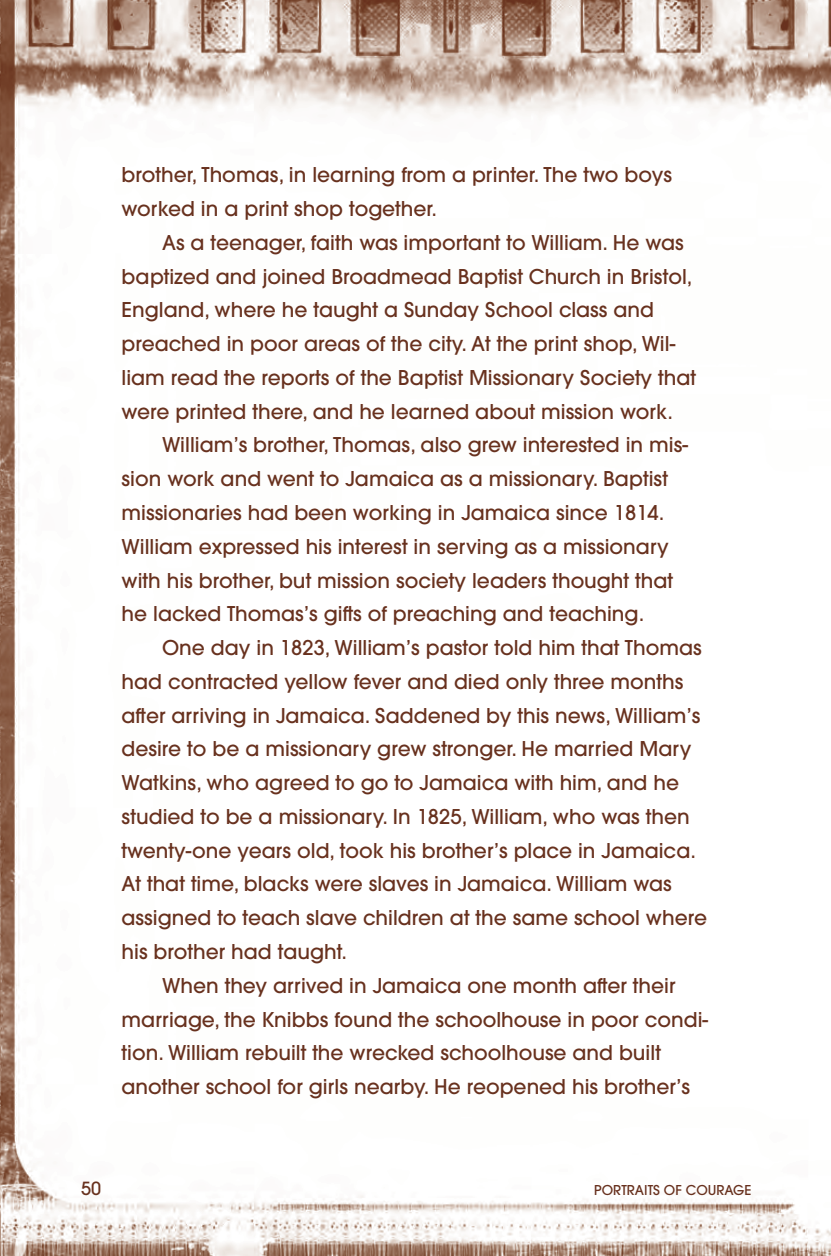
<style>
.page{position:relative;width:831px;height:1256px;background:#fff}
.page>*{position:absolute;margin:0;border:0;box-sizing:border-box;transform-origin:0 0}
.t1{font:500 20.25px/33.8px "ITC Avant Garde Pro";color:#68311e}
.t2{font:500 18px "ITC Avant Garde Pro";color:#68311e}
.t3{font:500 13.5px "ITC Avant Garde Pro";color:#68311e}
</style>
<div class="page">
<img style="left:0;top:0;width:830px;height:1256px">
<p class="t1" style="left:122px;top:158px;width:551px">brother, Thomas, in learning from a printer. The two boys worked in a print shop together.</p>
<p class="t1" style="left:122px;top:225px;width:576px;text-indent:40px">As a teenager, faith was important to William. He was baptized and joined Broadmead Baptist Church in Bristol, England, where he taught a Sunday School class and preached in poor areas of the city. At the print shop, Wil&shy;liam read the reports of the Baptist Missionary Society that were printed there, and he learned about mission work.</p>
<p class="t1" style="left:122px;top:428px;width:567px;text-indent:40px">William’s brother, Thomas, also grew interested in mis&shy;sion work and went to Jamaica as a missionary. Baptist missionaries had been working in Jamaica since 1814.<br>William expressed his interest in serving as a missionary with his brother, but mission society leaders thought that he lacked Thomas’s gifts of preaching and teaching.</p>
<p class="t1" style="left:122px;top:630px;width:587px;text-indent:40px">One day in 1823, William’s pastor told him that Thomas had contracted yellow fever and died only three months after arriving in Jamaica. Saddened by this news, William’s desire to be a missionary grew stronger. He married Mary Watkins, who agreed to go to Jamaica with him, and he studied to be a missionary. In 1825, William, who was then twenty-one years old, took his brother’s place in Jamaica.<br>At that time, blacks were slaves in Jamaica. William was assigned to teach slave children at the same school where his brother had taught.</p>
<p class="t1" style="left:122px;top:968px;width:588px;text-indent:40px">When they arrived in Jamaica one month after their marriage, the Knibbs found the schoolhouse in poor condi&shy;tion. William rebuilt the wrecked schoolhouse and built another school for girls nearby. He reopened his brother’s</p>
<p class="t2" style="left:81px;top:1177px;width:21px">50</p>
<p class="t3" style="left:594px;top:1181px;width:159px">PORTRAITS OF COURAGE</p>
</div>
